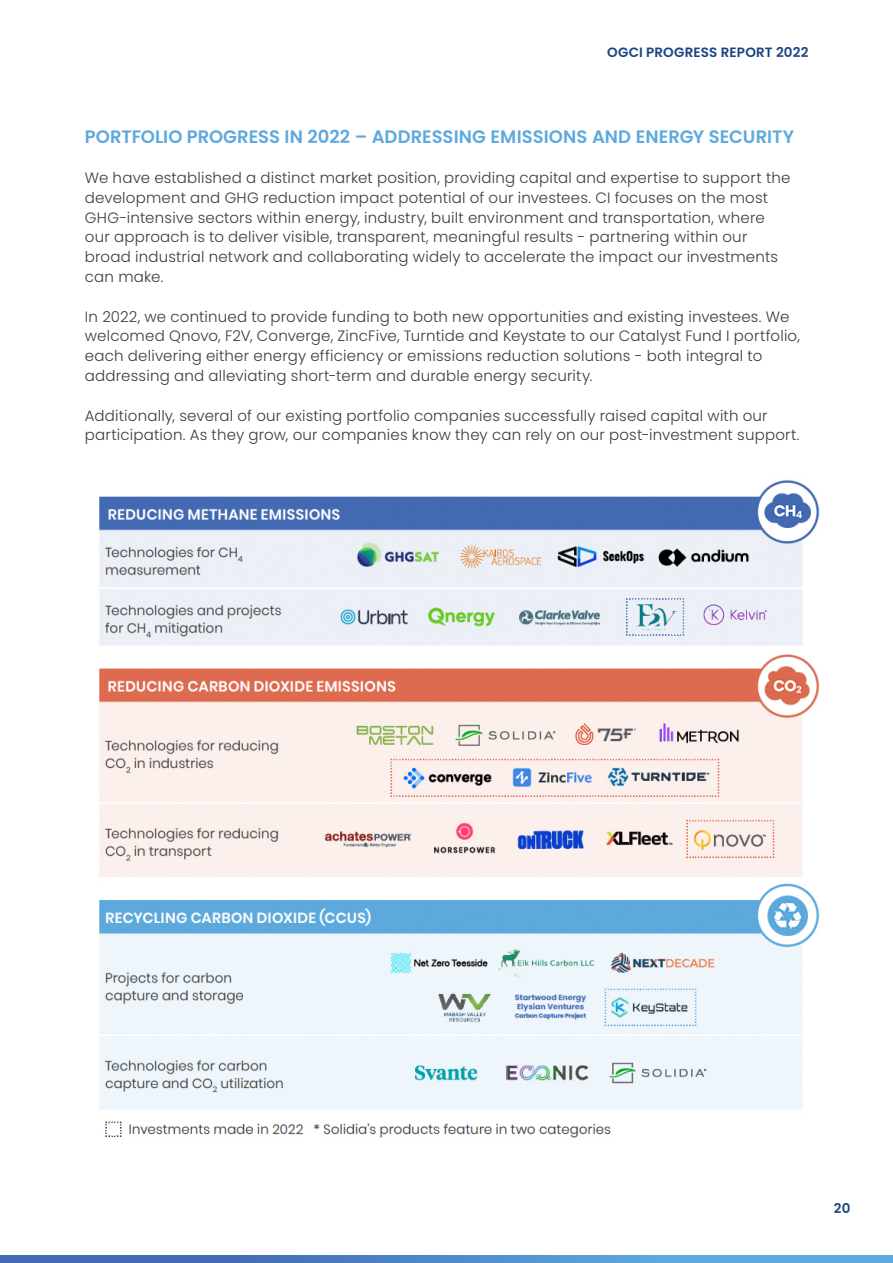
<style>
.page{position:relative;width:893px;height:1263px;background:#fff}
.page>*{position:absolute;margin:0;border:0;box-sizing:border-box;transform-origin:0 0}
.t1{font:600 18px "Poppins";letter-spacing:.005em;color:#5da9dd}
.t2{font:300 15px/19.8px "Poppins";letter-spacing:.01em;color:#3c3c3b}
.t3{font:600 13.5px "Poppins";letter-spacing:.015em;color:#174483}
</style>
<div class="page">
<svg style="left:0;top:1256px;width:893px;height:7px;background:#5089c8"></svg>
<img style="left:99px;top:480px;width:721px;height:658px">
<p class="t3" style="left:607px;top:44px;width:203px">OGCI PROGRESS REPORT 2022</p>
<p class="t1" style="left:85px;top:127px;width:711px">PORTFOLIO PROGRESS IN 2022 – ADDRESSING EMISSIONS AND ENERGY SECURITY</p>
<p class="t2" style="left:85px;top:168px;width:707px">We have established a distinct market position, providing capital and expertise to support the development and GHG reduction impact potential of our investees. CI focuses on the most GHG-intensive sectors within energy, industry, built environment and transportation, where our approach is to deliver visible, transparent, meaningful results - partnering within our broad industrial network and collaborating widely to accelerate the impact our investments can make.</p>
<p class="t2" style="left:85px;top:306px;width:716px">In 2022, we continued to provide funding to both new opportunities and existing investees. We welcomed Qnovo, F2V, Converge, ZincFive, Turntide and Keystate to our Catalyst Fund I portfolio, each delivering either energy efficiency or emissions reduction solutions - both integral to addressing and alleviating short-term and durable energy security.</p>
<p class="t2" style="left:85px;top:405px;width:716px">Additionally, several of our existing portfolio companies successfully raised capital with our participation. As they grow, our companies know they can rely on our post-investment support.</p>
<p class="t3" style="left:834px;top:1200px;width:18px">20</p>
</div>
